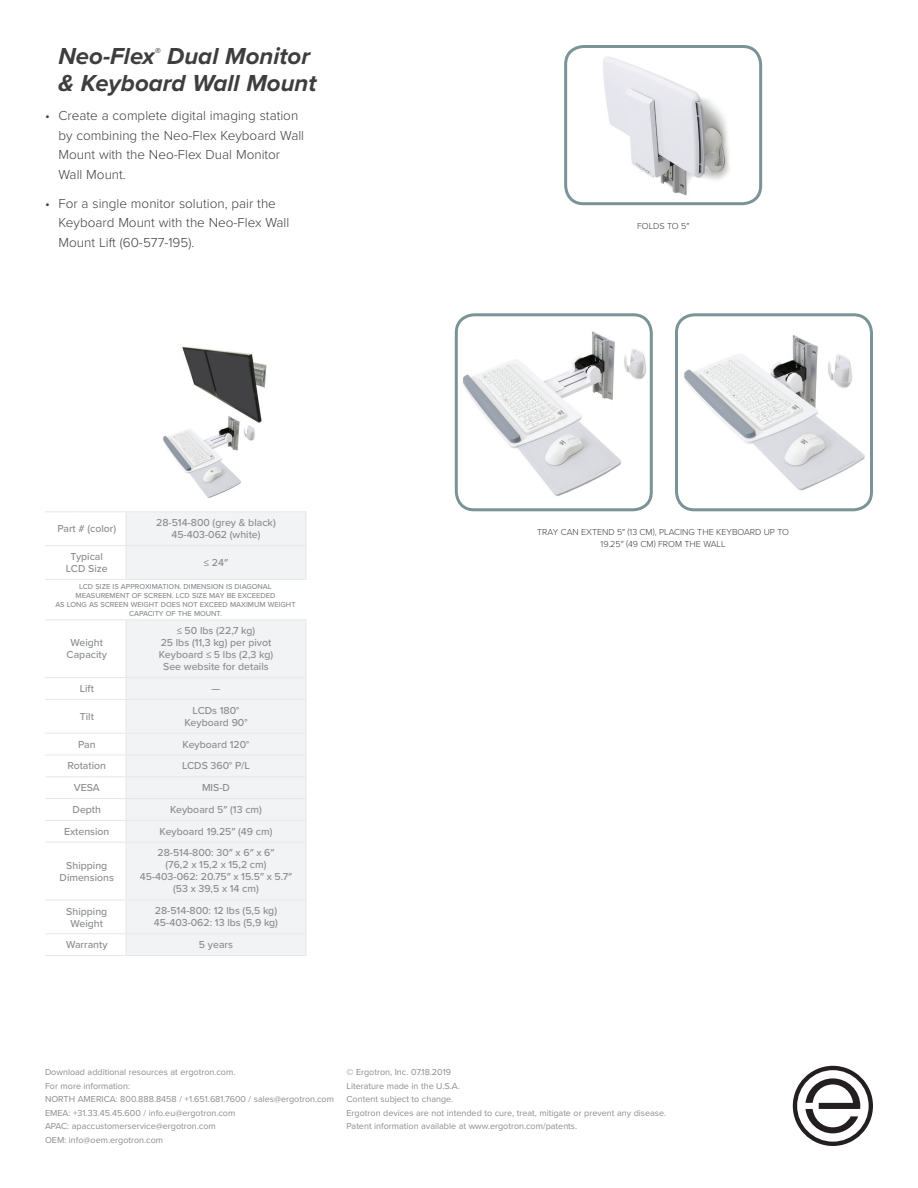
<style>
.page{position:relative;width:918px;height:1188px;background:#fff}
.page>*{position:absolute;margin:0;border:0;box-sizing:border-box;transform-origin:0 0}
.t1{font:italic 700 24px/27px "Proxima Nova";color:#3e3e3f}
.t2{font:300 13.5px/19.5px "Proxima Nova";color:#3e3e3f}
.t3{font:500 10.5px/12px "Proxima Nova";color:#8a8c8f;text-align:center}
.t4{font:9px/13.5px "Proxima Nova";color:#8a8c8f}
.t5{font:300 9px/12px "Proxima Nova";color:#3e3e3f;text-align:center}
.t6{font:500 7.5px/9px "Proxima Nova";color:#8a8c8f;text-align:center}
</style>
<div class="page">
<svg style="left:793px;top:1066px;width:80px;height:80px"></svg>
<img style="left:568px;top:46px;width:193px;height:158px">
<div style="left:564px;top:45px;width:198px;height:160px;border:3px solid #7a9397;border-radius:18px"></div>
<img style="left:456px;top:317px;width:195px;height:190px">
<div style="left:455px;top:313px;width:198px;height:198px;border:3px solid #7a9397;border-radius:18px"></div>
<img style="left:679px;top:317px;width:193px;height:193px">
<div style="left:675px;top:313px;width:198px;height:198px;border:3px solid #7a9397;border-radius:18px"></div>
<svg style="left:125px;top:512px;width:1px;height:67px"></svg>
<div style="left:127px;top:512px;width:179px;height:443px;background:#f2f3f4"></div>
<div style="left:45px;top:579px;width:261px;height:41px;background:#fff"></div>
<hr style="left:45px;top:511px;width:35px;height:1px;background:#e6e7e9">
<hr style="left:80px;top:511px;width:46px;height:1px;background:#e6e7e9">
<hr style="left:126px;top:511px;width:180px;height:1px;background:#e6e7e9">
<hr style="left:126px;top:512px;width:1px;height:33px;background:#e6e7e9">
<hr style="left:306px;top:512px;width:1px;height:33px;background:#e6e7e9">
<hr style="left:45px;top:545px;width:35px;height:1px;background:#e6e7e9">
<hr style="left:80px;top:545px;width:46px;height:1px;background:#e6e7e9">
<hr style="left:126px;top:545px;width:180px;height:1px;background:#e6e7e9">
<hr style="left:126px;top:546px;width:1px;height:33px;background:#e6e7e9">
<hr style="left:306px;top:546px;width:1px;height:33px;background:#e6e7e9">
<hr style="left:45px;top:579px;width:35px;height:1px;background:#e6e7e9">
<hr style="left:80px;top:579px;width:46px;height:1px;background:#e6e7e9">
<hr style="left:126px;top:579px;width:180px;height:1px;background:#e6e7e9">
<hr style="left:45px;top:619px;width:35px;height:1px;background:#e6e7e9">
<hr style="left:80px;top:619px;width:46px;height:1px;background:#e6e7e9">
<hr style="left:126px;top:619px;width:180px;height:1px;background:#e6e7e9">
<hr style="left:306px;top:620px;width:1px;height:57px;background:#e6e7e9">
<hr style="left:126px;top:677px;width:180px;height:1px;background:#e6e7e9">
<svg style="left:306px;top:678px;width:1px;height:21px"></svg>
<hr style="left:126px;top:699px;width:180px;height:1px;background:#e6e7e9">
<hr style="left:306px;top:700px;width:1px;height:33px;background:#e6e7e9">
<hr style="left:126px;top:733px;width:180px;height:1px;background:#e6e7e9">
<hr style="left:126px;top:755px;width:180px;height:1px;background:#e6e7e9">
<hr style="left:126px;top:776px;width:180px;height:1px;background:#e6e7e9">
<hr style="left:126px;top:798px;width:180px;height:1px;background:#e6e7e9">
<hr style="left:126px;top:820px;width:180px;height:1px;background:#e6e7e9">
<svg style="left:306px;top:734px;width:1px;height:108px"></svg>
<hr style="left:126px;top:842px;width:180px;height:1px;background:#e6e7e9">
<hr style="left:306px;top:843px;width:1px;height:57px;background:#e6e7e9">
<hr style="left:126px;top:900px;width:180px;height:1px;background:#e6e7e9">
<hr style="left:306px;top:900px;width:1px;height:33px;background:#e6e7e9">
<hr style="left:126px;top:933px;width:180px;height:1px;background:#e6e7e9">
<svg style="left:45px;top:620px;width:82px;height:335px"></svg>
<svg style="left:306px;top:934px;width:1px;height:21px"></svg>
<hr style="left:45px;top:955px;width:35px;height:1px;background:#e6e7e9">
<hr style="left:80px;top:955px;width:46px;height:1px;background:#e6e7e9">
<hr style="left:126px;top:955px;width:180px;height:1px;background:#e6e7e9">
<img style="left:163px;top:346px;width:104px;height:152px">
<h1 class="t1" style="left:58px;top:42px;width:260px">Neo-Flex<sup>®</sup> Dual Monitor &amp; Keyboard Wall Mount</h1>
<p class="t2" style="left:58px;top:105px;width:247px;text-indent:-14px">• Create a complete digital imaging station by combining the Neo-Flex Keyboard Wall Mount with the Neo-Flex Dual Monitor Wall Mount.</p>
<p class="t2" style="left:58px;top:193px;width:232px;text-indent:-14px">• For a single monitor solution, pair the<br>Keyboard Mount with the Neo-Flex Wall<br>Mount Lift (60-577-195).</p>
<p class="t3" style="left:57px;top:523px;width:60px">Part # (color)</p>
<p class="t3" style="left:156px;top:516px;width:121px">28-514-800 (grey &amp; black)<br>45-403-062 (white)</p>
<p class="t3" style="left:66px;top:550px;width:43px">Typical<br>LCD Size</p>
<p class="t3" style="left:204px;top:556px;width:26px">≤ 24″</p>
<p class="t6" style="left:55px;top:582px;width:242px">LCD SIZE IS APPROXIMATION. DIMENSION IS DIAGONAL MEASUREMENT OF SCREEN. LCD SIZE MAY BE EXCEEDED<br>AS LONG AS SCREEN WEIGHT DOES NOT EXCEED MAXIMUM WEIGHT CAPACITY OF THE MOUNT.</p>
<p class="t3" style="left:67px;top:637px;width:42px">Weight<br>Capacity</p>
<p class="t3" style="left:159px;top:624px;width:116px">≤ 50 lbs (22,7 kg)<br>25 lbs (11,3 kg) per pivot<br>Keyboard ≤ 5 lbs (2,3 kg)<br>See website for details</p>
<p class="t3" style="left:80px;top:682px;width:16px">Lift</p>
<p class="t3" style="left:212px;top:682px;width:10px">—</p>
<p class="t3" style="left:80px;top:710px;width:16px">Tilt</p>
<p class="t3" style="left:185px;top:704px;width:64px">LCDs 180°<br>Keyboard 90°</p>
<p class="t3" style="left:78px;top:738px;width:19px">Pan</p>
<p class="t3" style="left:183px;top:738px;width:68px">Keyboard 120°</p>
<p class="t3" style="left:68px;top:759px;width:40px">Rotation</p>
<p class="t3" style="left:182px;top:759px;width:69px">LCDS 360° P/L</p>
<p class="t3" style="left:74px;top:781px;width:28px">VESA</p>
<p class="t3" style="left:202px;top:781px;width:29px">MIS-D</p>
<p class="t3" style="left:73px;top:803px;width:30px">Depth</p>
<p class="t3" style="left:170px;top:803px;width:93px">Keyboard 5″ (13 cm)</p>
<p class="t3" style="left:64px;top:825px;width:47px">Extension</p>
<p class="t3" style="left:160px;top:825px;width:114px">Keyboard 19.25″ (49 cm)</p>
<p class="t3" style="left:60px;top:859px;width:56px">Shipping<br>Dimensions</p>
<p class="t3" style="left:140px;top:847px;width:154px">28-514-800: 30″ x 6″ x 6″<br>(76,2 x 15,2 x 15,2 cm)<br>45-403-062: 20.75″ x 15.5″ x 5.7″ (53 x 39,5 x 14 cm)</p>
<p class="t3" style="left:66px;top:905px;width:43px">Shipping<br>Weight</p>
<p class="t3" style="left:154px;top:904px;width:126px;text-align:left">28-514-800: 12 lbs (5,5 kg)<br>45-403-062: 13 lbs (5,9 kg)</p>
<p class="t3" style="left:66px;top:939px;width:43px">Warranty</p>
<p class="t3" style="left:199px;top:938px;width:36px">5 years</p>
<p class="t5" style="left:637px;top:219px;width:54px">FOLDS TO 5″</p>
<p class="t5" style="left:537px;top:525px;width:254px">TRAY CAN EXTEND 5″ (13 CM), PLACING THE KEYBOARD UP TO<br>19.25″ (49 CM) FROM THE WALL</p>
<p class="t4" style="left:45px;top:1065px;width:291px">Download additional resources at ergotron.com.<br>For more information:<br>NORTH AMERICA: 800.888.8458 / +1.651.681.7600 / sales@ergotron.com EMEA: +31.33.45.45.600 / info.eu@ergotron.com<br>APAC: apaccustomerservice@ergotron.com<br>OEM: info@oem.ergotron.com</p>
<p class="t4" style="left:346px;top:1065px;width:321px">© Ergotron, Inc. 07.18.2019<br>Literature made in the U.S.A.<br>Content subject to change.<br>Ergotron devices are not intended to cure, treat, mitigate or prevent any disease.<br>Patent information available at www.ergotron.com/patents.</p>
</div>
